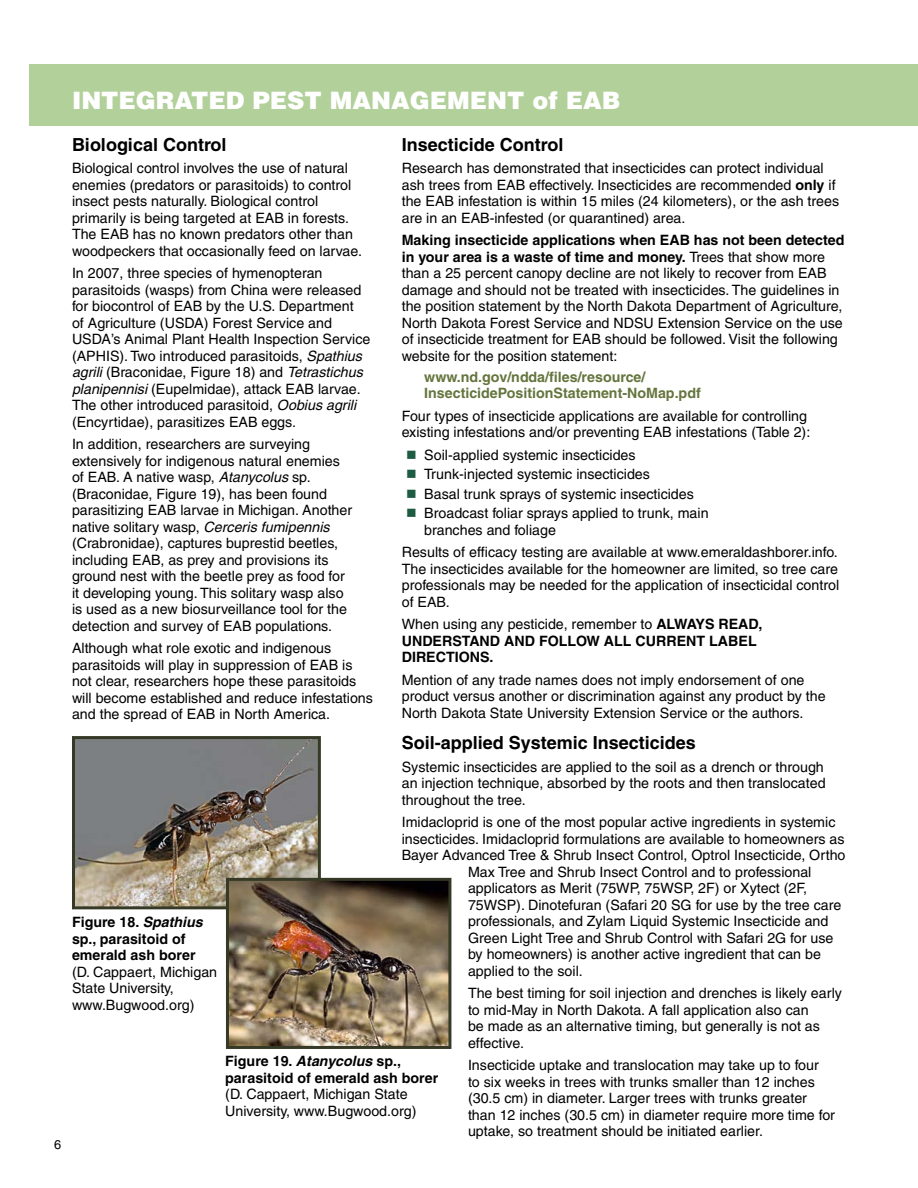
<style>
.page{position:relative;width:918px;height:1188px;background:#fff}
.page>*{position:absolute;margin:0;border:0;box-sizing:border-box;transform-origin:0 0}
.t1{font:900 24px "Helvetica";color:#fff}
.integrated_headers{font:700 18px "Helvetica";color:#000}
.paragraph{font:14.25px/16.5px "Helvetica";color:#000}
.table_headers{font:14.25px/16.5px "Helvetica";color:#000}
.paragraph-2{font:700 14.25px/16.5px "Helvetica";color:#000}
.paragraph-3{font:700 14.25px/16.5px "Helvetica";color:#64753d}
.table_text{font:12.75px "Helvetica";color:#000}
.s1{font-style:italic}
.s2{font-weight:700}
.s3{color:#1d5b42}
.s4{font-weight:400}
.s5{font-weight:700;font-style:italic}
</style>
<div class="page">
<div style="left:30px;top:64px;width:888px;height:61px;background:#b2d09a"></div>
<img style="left:76px;top:740px;width:241px;height:165px">
<div style="left:72px;top:736px;width:249px;height:173px;border:3px solid #353925"></div>
<img style="left:230px;top:882px;width:217px;height:163px">
<div style="left:226px;top:878px;width:225px;height:171px;border:3px solid #353925"></div>
<p class="table_text" style="left:54px;top:1137px;width:9px">6</p>
<p class="t1" style="left:72px;top:85px;width:550px">INTEGRATED PEST MANAGEMENT of EAB</p>
<p class="integrated_headers" style="left:72px;top:133px;width:156px">Biological Control</p>
<p class="paragraph" style="left:72px;top:160px;width:292px">Biological control involves the use of natural enemies (predators or parasitoids) to control insect pests naturally. Biological control primarily is being targeted at EAB in forests.<br>The EAB has no known predators other than woodpeckers that occasionally feed on larvae.</p>
<p class="paragraph" style="left:72px;top:265px;width:300px">In 2007, three species of hymenopteran parasitoids (wasps) from China were released for biocontrol of EAB by the U.S. Department<br>of Agriculture (USDA) Forest Service and USDA’s Animal Plant Health Inspection Service (APHIS). Two introduced parasitoids, <span class="s1">Spathius agrili</span> (Braconidae, Figure 18) and <span class="s1">Tetrastichus planipennisi</span> (Eupelmidae), attack EAB larvae.<br>The other introduced parasitoid, <span class="s1">Oobius agrili </span>(Encyrtidae), parasitizes EAB eggs.</p>
<p class="paragraph" style="left:72px;top:436px;width:282px">In addition, researchers are surveying extensively for indigenous natural enemies of EAB. A native wasp, <span class="s1">Atanycolus</span> sp. (Braconidae, Figure 19), has been found parasitizing EAB larvae in Michigan. Another native solitary wasp, <span class="s1">Cerceris fumipennis </span>(Crabronidae), captures buprestid beetles, including EAB, as prey and provisions its ground nest with the beetle prey as food for it developing young. This solitary wasp also is used as a new biosurveillance tool for the detection and survey of EAB populations.</p>
<p class="paragraph" style="left:72px;top:640px;width:303px">Although what role exotic and indigenous parasitoids will play in suppression of EAB is not clear, researchers hope these parasitoids will become established and reduce infestations and the spread of EAB in North America.</p>
<p class="integrated_headers" style="left:402px;top:133px;width:163px">Insecticide Control</p>
<p class="paragraph" style="left:402px;top:160px;width:439px">Research has demonstrated that insecticides can protect individual ash trees from EAB effectively. Insecticides are recommended <span class="s2">only</span> if the EAB infestation is within 15 miles (24 kilometers), or the ash trees are in an EAB-infested (or quarantined) area.</p>
<p class="paragraph" style="left:402px;top:232px;width:444px"><span class="s2">Making insecticide applications when EAB has not been detected in your area is a waste of time and money.</span> Trees that show more than a 25 percent canopy decline are not likely to recover from EAB damage and should not be treated with insecticides. The guidelines in the position statement by the North Dakota Department of Agriculture, North Dakota Forest Service and NDSU Extension Service on the use of insecticide treatment for EAB should be followed. Visit the following website for the position statement:</p>
<p class="paragraph-3" style="left:424px;top:368px;width:278px">www.nd.gov/ndda/files/resource/<br>InsecticidePositionStatement-NoMap.pdf</p>
<p class="paragraph" style="left:402px;top:407px;width:410px">Four types of insecticide applications are available for controlling existing infestations and/or preventing EAB infestations (Table 2):</p>
<p class="paragraph" style="left:406px;top:446px;width:231px"><span class="s3">■</span> Soil-applied systemic insecticides</p>
<p class="paragraph" style="left:406px;top:466px;width:245px"><span class="s3">■</span> Trunk-injected systemic insecticides</p>
<p class="paragraph" style="left:406px;top:485px;width:289px"><span class="s3">■</span> Basal trunk sprays of systemic insecticides</p>
<p class="paragraph" style="left:424px;top:505px;width:286px;text-indent:-18px"><span class="s3">■</span> Broadcast foliar sprays applied to trunk, main branches and foliage</p>
<p class="paragraph" style="left:402px;top:544px;width:439px;text-align:justify">Results of efficacy testing are available at www.emeraldashborer.info.<br>The insecticides available for the homeowner are limited, so tree care professionals may be needed for the application of insecticidal control of EAB.</p>
<p class="paragraph-2" style="left:402px;top:616px;width:362px"><span class="s4">When using any pesticide, remember to</span> ALWAYS READ,<br>UNDERSTAND AND FOLLOW ALL CURRENT LABEL<br>DIRECTIONS.</p>
<p class="paragraph" style="left:402px;top:671px;width:425px">Mention of any trade names does not imply endorsement of one product versus another or discrimination against any product by the<br>North Dakota State University Extension Service or the authors.</p>
<p class="integrated_headers" style="left:402px;top:732px;width:296px">Soil-applied Systemic Insecticides</p>
<p class="paragraph" style="left:402px;top:758px;width:425px">Systemic insecticides are applied to the soil as a drench or through an injection technique, absorbed by the roots and then translocated throughout the tree.</p>
<p class="paragraph" style="left:402px;top:814px;width:435px">Imidacloprid is one of the most popular active ingredients in systemic</p>
<p class="paragraph" style="left:402px;top:830px;width:444px">insecticides. Imidacloprid formulations are available to homeowners as</p>
<p class="paragraph" style="left:402px;top:847px;width:445px">Bayer Advanced Tree &amp; Shrub Insect Control, Optrol Insecticide, Ortho</p>
<p class="paragraph" style="left:468px;top:863px;width:345px">Max Tree and Shrub Insect Control and to professional</p>
<p class="paragraph" style="left:468px;top:880px;width:341px">applicators as Merit (75WP, 75WSP, 2F) or Xytect (2F,</p>
<p class="paragraph" style="left:468px;top:896px;width:375px">75WSP). Dinotefuran (Safari 20 SG for use by the tree care</p>
<p class="paragraph" style="left:468px;top:913px;width:362px">professionals, and Zylam Liquid Systemic Insecticide and</p>
<p class="paragraph" style="left:468px;top:929px;width:367px">Green Light Tree and Shrub Control with Safari 2G for use</p>
<p class="paragraph" style="left:468px;top:946px;width:355px">by homeowners) is another active ingredient that can be</p>
<p class="paragraph" style="left:468px;top:962px;width:116px">applied to the soil.</p>
<p class="paragraph" style="left:468px;top:985px;width:376px">The best timing for soil injection and drenches is likely early to mid-May in North Dakota. A fall application also can<br>be made as an alternative timing, but generally is not as effective.</p>
<p class="paragraph" style="left:468px;top:1057px;width:369px">Insecticide uptake and translocation may take up to four<br>to six weeks in trees with trunks smaller than 12 inches (30.5 cm) in diameter. Larger trees with trunks greater than 12 inches (30.5 cm) in diameter require more time for uptake, so treatment should be initiated earlier.</p>
<p class="table_headers" style="left:72px;top:914px;width:147px"><span class="s2">Figure 18.</span> <span class="s5">Spathius </span><span class="s2">sp., parasitoid of emerald ash borer<br></span>(D. Cappaert, Michigan<br>State University, www.Bugwood.org)</p>
<p class="table_headers" style="left:225px;top:1053px;width:215px"><span class="s2">Figure 19.</span> <span class="s5">Atanycolus</span> <span class="s2">sp., parasitoid of emerald ash borer </span>(D. Cappaert, Michigan State<br>University, www.Bugwood.org)</p>
</div>
